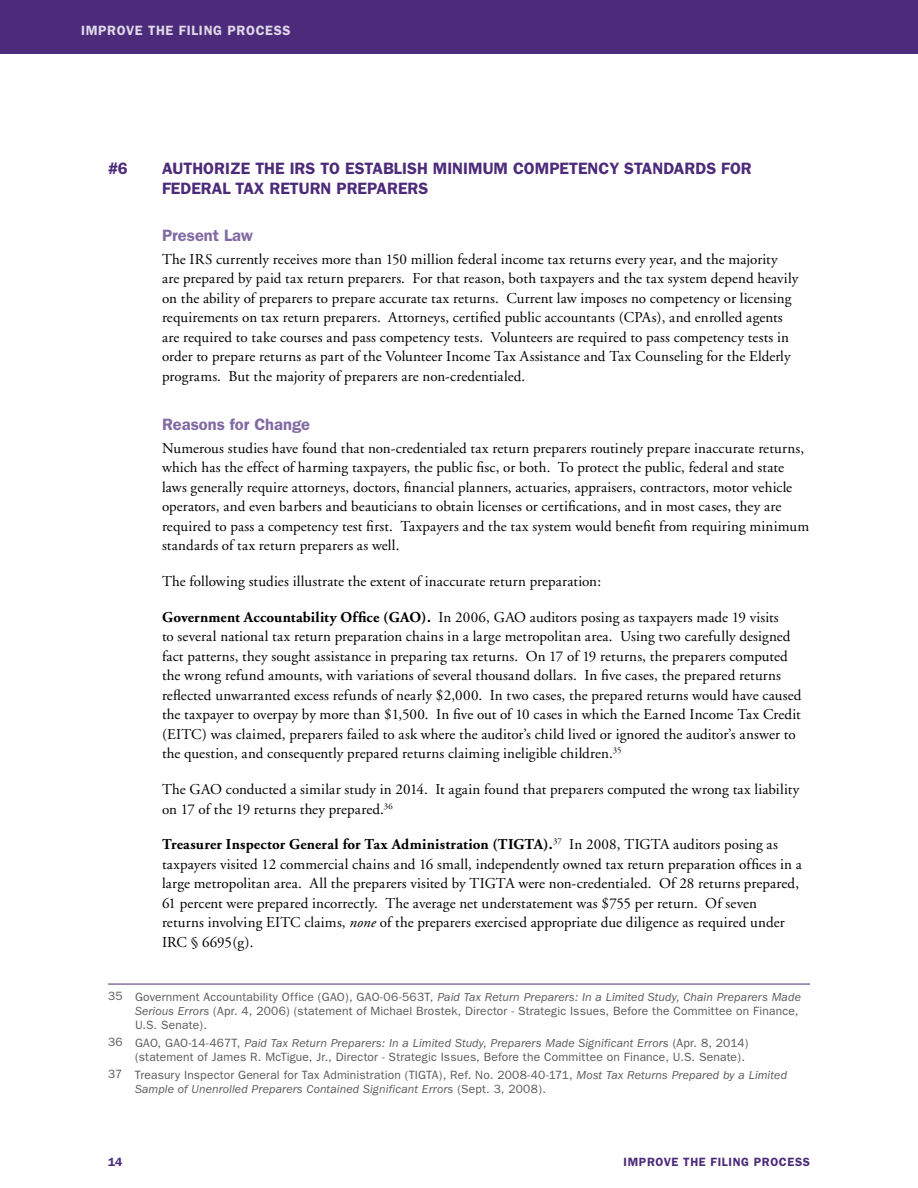
<style>
.page{position:relative;width:918px;height:1188px;background:#fff}
.page>*{position:absolute;margin:0;border:0;box-sizing:border-box;transform-origin:0 0}
.t1{font:600 16.5px/19.8px "Franklin Gothic";color:#4d2b7b}
.P-Subhead_1{font:600 16.5px "Franklin Gothic";color:#826aa3}
.Body_Text{font:15px/19.5px "Adobe Garamond";letter-spacing:.01em;color:#000}
.Body-384_BOLD_open{font:15px/19.5px "Adobe Garamond";letter-spacing:.01em;color:#000}
.t2{font:600 13.5px "Franklin Gothic";letter-spacing:.05em;color:#dfd9e9}
.IGNORE_Footnote{font:12px/14.4px "Franklin Gothic";letter-spacing:.015em;color:#58595b}
.t3{font:600 12px "Franklin Gothic";letter-spacing:.05em;color:#4d2b7b}
.s1{font-weight:700}
.s2{font-style:italic}
</style>
<div class="page">
<div style="left:0;top:0;width:918px;height:54px;background:#4d2b7b"></div>
<hr style="left:108px;top:984px;width:702px;height:1px;background:#4d2b7b">
<p class="t2" style="left:81px;top:23px;width:16px">IMPROVE</p>
<p class="t2" style="left:148px;top:23px;width:10px">THE</p>
<p class="t2" style="left:179px;top:23px;width:7px">FILI</p>
<p class="t2" style="left:204px;top:23px;width:43px">NG PROCE</p>
<p class="t2" style="left:274px;top:23px;width:18px">SS</p>
<p class="t1" style="left:108px;top:159px;width:21px">#6</p>
<p class="t1" style="left:162px;top:159px;width:591px">AUTHORIZE THE IRS TO ESTABLISH MINIMUM COMPETENCY STAN DARDS FOR<br>FEDERAL TAX RETURN PREPARERS</p>
<p class="P-Subhead_1" style="left:162px;top:226px;width:92px">PRESENT LAW</p>
<p class="Body_Text" style="left:162px;top:250px;width:638px">The IRS currently receives more than 150 million federal income tax returns every year, and the majority are prepared by paid tax return preparers. For that reason, both taxpayers and the tax system depend heavily on the ability of preparers to prepare accurate tax returns. Current law imposes no competency or licensing requirements on tax return preparers. Attorneys, certified public accountants (CPAs), and enrolled agents are required to take courses and pass competency tests. Volunteers are required to pass competency tests in order to prepare returns as part of the Volunteer Income Tax Assistance and Tax Counseling for the Elderly programs. But the majority of preparers are non-credentialed.</p>
<p class="P-Subhead_1" style="left:162px;top:415px;width:150px">REASONS FOR CHANGE</p>
<p class="Body_Text" style="left:162px;top:439px;width:649px">Numerous studies have found that non-credentialed tax return preparers routinely prepare inaccurate returns, which has the effect of harming taxpayers, the public fisc, or both. To protect the public, federal and state laws generally require attorneys, doctors, financial planners, actuaries, appraisers, contractors, motor vehicle operators, and even barbers and beauticians to obtain licenses or certifications, and in most cases, they are required to pass a competency test first. Taxpayers and the tax system would benefit from requiring minimum standards of tax return preparers as well.</p>
<p class="Body_Text" style="left:162px;top:572px;width:441px">The following studies illustrate the extent of inaccurate return preparation:</p>
<p class="Body-384_BOLD_open" style="left:162px;top:608px;width:641px"><span class="s1">Government Accountability Office (GAO).</span> In 2006, GAO auditors posing as taxpayers made 19 visits<br>to several national tax return preparation chains in a large metropolitan area. Using two carefully designed fact patterns, they sought assistance in preparing tax returns. On 17 of 19 returns, the preparers computed the wrong refund amounts, with variations of several thousand dollars. In five cases, the prepared returns reflected unwarranted excess refunds of nearly $2,000. In two cases, the prepared returns would have caused the taxpayer to overpay by more than $1,500. In five out of 10 cases in which the Earned Income Tax Credit (EITC) was claimed, preparers failed to ask where the auditor’s child lived or ignored the auditor’s answer to the question, and consequently prepared returns claiming ineligible children. <sup>35</sup></p>
<p class="Body_Text" style="left:162px;top:780px;width:639px">The GAO conducted a similar study in 2014. It again found that preparers computed the wrong tax liability on 17 of the 19 returns they prepared. <sup>36</sup></p>
<p class="Body-384_BOLD_open" style="left:162px;top:835px;width:642px"><span class="s1">Treasurer Inspector General for Tax Administration (TIGTA).</span><sup>37</sup> In 2008, TIGTA auditors posing as taxpayers visited 12 commercial chains and 16 small, independently owned tax return preparation offices in a large metropolitan area. All the preparers visited by TIGTA were non-credentialed. Of 28 returns prepared, 61 percent were prepared incorrectly. The average net understatement was $755 per return. Of seven returns involving EITC claims, <span class="s2">none</span> of the preparers exercised appropriate due diligence as required under IRC § 6695(g).</p>
<p class="IGNORE_Footnote" style="left:135px;top:989px;width:667px;text-indent:-27px">35 Government Accountability Office (GAO), GAO-06-563T, <span class="s2">Paid Tax Return Preparers: In a Limited Study, Chain Preparers Made<br>Serious Errors</span> (Apr. 4, 2006) (statement of Michael Brostek, Director - Strategic Issues, Before the Committee on Finance,<br>U.S. Senate).</p>
<p class="IGNORE_Footnote" style="left:108px;top:1036px;width:642px;text-align:right">36 GAO, GAO-14-467T, <span class="s2">Paid Tax Return Preparers: In a Limited Study, Preparers Made Significant Errors</span> (Apr. 8, 2014) (statement of James R. McTigue, Jr., Director - Strategic Issues, Before the Committee on Finance, U.S. Senate).</p>
<p class="IGNORE_Footnote" style="left:135px;top:1068px;width:654px;text-indent:-27px">37 Treasury Inspector General for Tax Administration (TIGTA), Ref. No. 2008-40-171, <span class="s2">Most Tax Returns Prepared by a Limited<br>Sample of Unenrolled Preparers Contained Significant Errors</span> (Sept. 3, 2008).</p>
<p class="t3" style="left:108px;top:1154px;width:16px">14</p>
<p class="t3" style="left:624px;top:1154px;width:14px">IMPROVE</p>
<p class="t3" style="left:683px;top:1154px;width:9px">THE</p>
<p class="t3" style="left:711px;top:1154px;width:6px">FILI</p>
<p class="t3" style="left:733px;top:1154px;width:39px">NG PROCE</p>
<p class="t3" style="left:795px;top:1154px;width:16px">SS</p>
</div>
